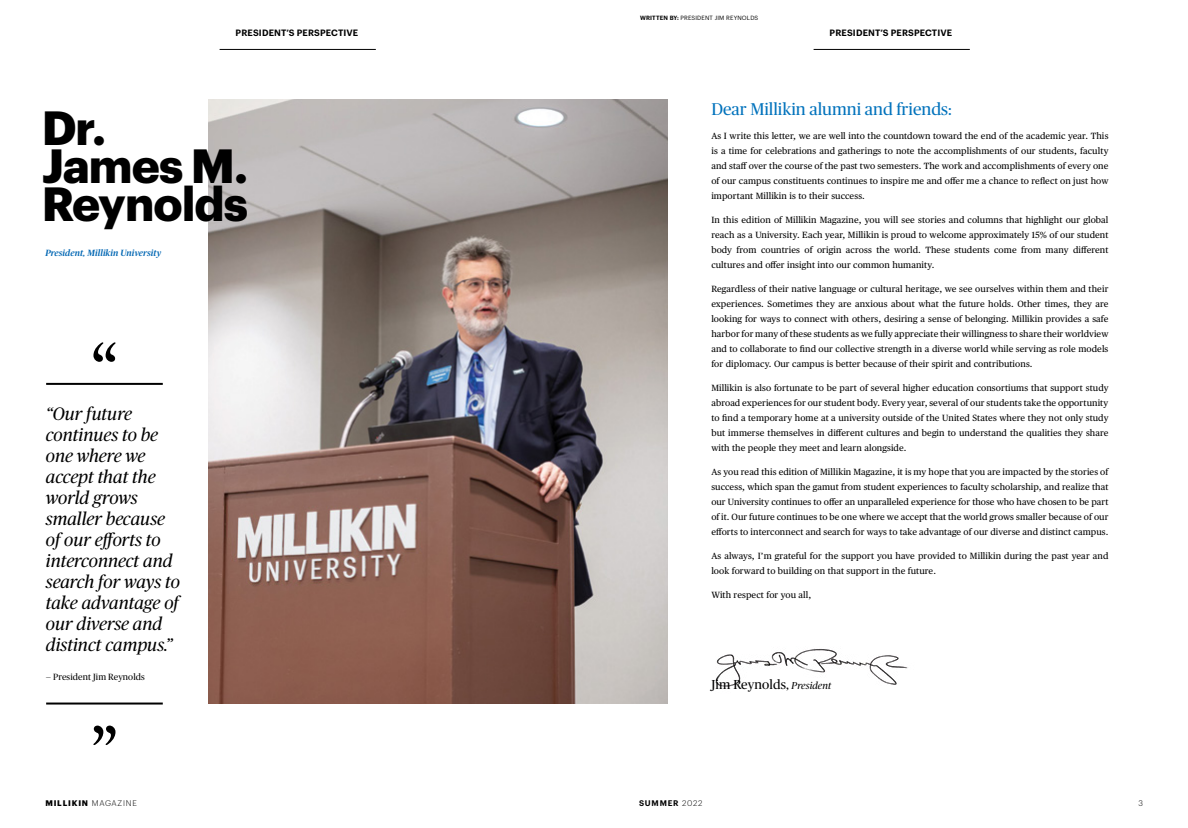
<style>
.page{position:relative;width:1188px;height:828px;background:#fff}
.page>*{position:absolute;margin:0;border:0;box-sizing:border-box;transform-origin:0 0}
.t1{font:700 47px/38px "Graphik";letter-spacing:-.02em;color:#000}
.t2{font:italic 18px/21px "Publico Headline";color:#000}
.t3{font:17px "Publico Headline";color:#0072bc}
.t4{font:13px "Publico Headline";letter-spacing:.01em;color:#000}
.t5{font:9px/15px "Publico Text";letter-spacing:.01em;color:#000;text-align:justify}
.t6{font:600 9px "Graphik";letter-spacing:.015em;color:#000}
.t7{font:italic 500 9px "Publico Headline";letter-spacing:.01em;color:#0066b3}
.t8{font:9px "Publico Headline";letter-spacing:.01em;color:#000}
.t9{font:700 8px "Graphik";letter-spacing:.1em;color:#000}
.t10{font:600 8px "Graphik";letter-spacing:.1em;color:#000}
.t11{font:300 8px "Graphik";color:#000}
.t12{font:6px "Graphik";letter-spacing:.025em;color:#000}
.s1{font-weight:600}
.s2{font-style:italic;font-size:10px}
.s3{font-weight:300}
</style>
<div class="page">
<img style="left:715px;top:648px;width:193px;height:39px">
<img style="left:208px;top:99px;width:459px;height:604px">
<hr style="left:814px;top:49px;width:156px;height:1px;background:#000">
<svg style="left:93px;top:342px;width:23px;height:20px"></svg>
<hr style="left:46px;top:383px;width:117px;height:2px;background:#000">
<svg style="left:93px;top:726px;width:23px;height:19px"></svg>
<hr style="left:46px;top:703px;width:117px;height:2px;background:#000">
<hr style="left:220px;top:49px;width:156px;height:1px;background:#000">
<p class="t6" style="left:236px;top:26px;width:124px">PRESIDENT’S PERSPECTIVE</p>
<h1 class="t1" style="left:42px;top:104px;width:208px">Dr.<br>James M.<br>Reynolds</h1>
<p class="t7" style="left:45px;top:247px;width:117px">President, Millikin University</p>
<h2 class="t2" style="left:46px;top:402px;width:136px">“Our future continues to be one where we accept that the world grows smaller because of our efforts to interconnect and search for ways to take advantage of our diverse and distinct campus.”</h2>
<p class="t8" style="left:46px;top:671px;width:100px">— President Jim Reynolds</p>
<p class="t12" style="left:640px;top:13px;width:120px"><span class="s1">WRITTEN BY:</span> PRESIDENT JIM REYNOLDS</p>
<p class="t6" style="left:830px;top:26px;width:124px">PRESIDENT’S PERSPECTIVE</p>
<h3 class="t3" style="left:711px;top:97px;width:242px">Dear Millikin alumni and friends:</h3>
<p class="t5" style="left:711px;top:128px;width:399px">As I write this letter, we are well into the countdown toward the end of the academic year. This is a time for celebrations and gatherings to note the accomplishments of our students, faculty and staff over the course of the past two semesters. The work and accomplishments of every one of our campus constituents continues to inspire me and offer me a chance to reflect on just how important Millikin is to their success.</p>
<p class="t5" style="left:711px;top:212px;width:399px">In this edition of Millikin Magazine, you will see stories and columns that highlight our global reach as a University. Each year, Millikin is proud to welcome approximately 15% of our student body from countries of origin across the world. These students come from many different cultures and offer insight into our common humanity.</p>
<p class="t5" style="left:711px;top:281px;width:399px">Regardless of their native language or cultural heritage, we see ourselves within them and their experiences. Sometimes they are anxious about what the future holds. Other times, they are looking for ways to connect with others, desiring a sense of belonging. Millikin provides a safe harbor for many of these students as we fully appreciate their willingness to share their worldview and to collaborate to find our collective strength in a diverse world while serving as role models for diplomacy. Our campus is better because of their spirit and contributions.</p>
<p class="t5" style="left:711px;top:380px;width:399px">Millikin is also fortunate to be part of several higher education consortiums that support study abroad experiences for our student body. Every year, several of our students take the opportunity to find a temporary home at a university outside of the United States where they not only study but immerse themselves in different cultures and begin to understand the qualities they share with the people they meet and learn alongside.</p>
<p class="t5" style="left:711px;top:464px;width:399px">As you read this edition of Millikin Magazine, it is my hope that you are impacted by the stories of success, which span the gamut from student experiences to faculty scholarship, and realize that our University continues to offer an unparalleled experience for those who have chosen to be part of it. Our future continues to be one where we accept that the world grows smaller because of our efforts to interconnect and search for ways to take advantage of our diverse and distinct campus.</p>
<p class="t5" style="left:711px;top:548px;width:399px">As always, I’m grateful for the support you have provided to Millikin during the past year and look forward to building on that support in the future.</p>
<p class="t5" style="left:711px;top:587px;width:101px">With respect for you all,</p>
<h3 class="t4" style="left:711px;top:675px;width:121px">Jim Reynolds, <span class="s2">President</span></h3>
<p class="t9" style="left:45px;top:797px;width:93px">MILLIKIN <span class="s3">MAGAZINE</span></p>
<p class="t10" style="left:639px;top:797px;width:65px">SUMMER <span class="s3">2022</span></p>
<p class="t11" style="left:1139px;top:797px;width:6px">3</p>
</div>
